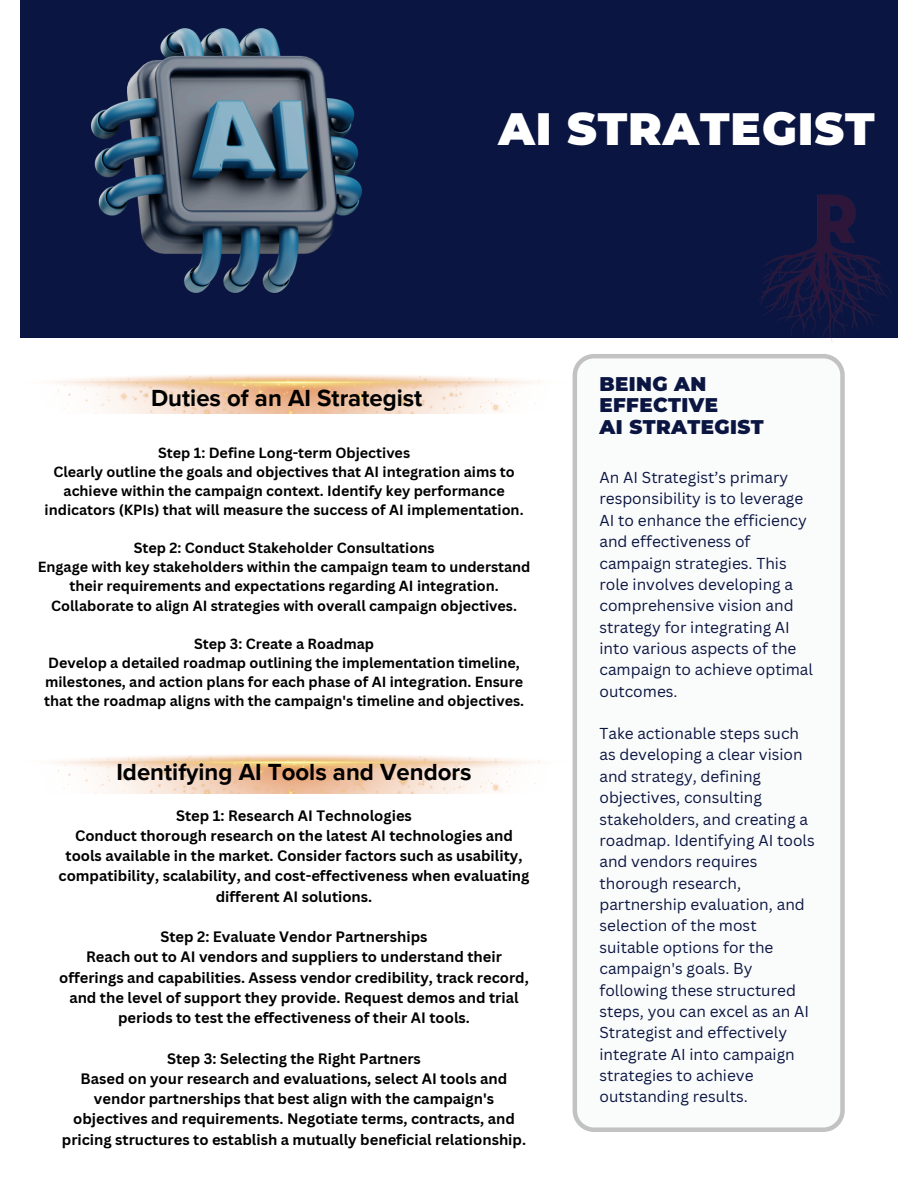
<style>
.page{position:relative;width:918px;height:1188px;background:#fff}
.page>*{position:absolute;margin:0;border:0;box-sizing:border-box;transform-origin:0 0}
.t1{font:900 45.3px "Montserrat";letter-spacing:.02em;color:#fff}
.t2{font:700 24px "Proxima Nova";color:#000}
.t3{font:900 19.8px/21.1px "Montserrat";letter-spacing:.02em;color:#0b1541}
.t4{font:15.45px/21.3px "Canva Sans";color:#0b1541}
.t5{font:700 14.7px/20.2px "Canva Sans";color:#000;text-align:center}
.t6{font:700 14.25px/19.2px "Canva Sans";color:#000;text-align:center}
</style>
<div class="page">
<div style="left:21px;top:0;width:876px;height:338px;background:#0b1541"></div>
<svg style="left:573px;top:354px;width:272px;height:778px"></svg>
<img style="left:92px;top:29px;width:270px;height:264px">
<img style="left:54px;top:374px;width:486px;height:40px">
<img style="left:54px;top:754px;width:486px;height:40px">
<img style="left:759px;top:188px;width:139px;height:154px">
<p class="t1" style="left:498px;top:101px;width:378px">AI STRATEGIST</p>
<h4 class="t2" style="left:151px;top:384px;width:273px">Duties of an AI Strategist</h4>
<p class="t6" style="left:45px;top:442px;width:480px">Step 1: Define Long-term Objectives<br>Clearly outline the goals and objectives that AI integration aims to achieve within the campaign context. Identify key performance indicators (KPIs) that will measure the success of AI implementation.</p>
<h2 class="t6" style="left:38px;top:538px;width:494px">Step 2: Conduct Stakeholder Consultations<br>Engage with key stakeholders within the campaign team to understand their requirements and expectations regarding AI integration.<br>Collaborate to align AI strategies with overall campaign objectives.</h2>
<h4 class="t6" style="left:44px;top:634px;width:481px">Step 3: Create a Roadmap<br>Develop a detailed roadmap outlining the implementation timeline, milestones, and action plans for each phase of AI integration. Ensure that the roadmap aligns with the campaign's timeline and objectives.</h4>
<h4 class="t2" style="left:116px;top:758px;width:357px">Identifying AI Tools and Vendors</h4>
<h4 class="t5" style="left:59px;top:805px;width:472px">Step 1: Research AI Technologies<br>Conduct thorough research on the latest AI technologies and tools available in the market. Consider factors such as usability, compatibility, scalability, and cost-effectiveness when evaluating different AI solutions.</h4>
<h4 class="t5" style="left:59px;top:926px;width:471px">Step 2: Evaluate Vendor Partnerships<br>Reach out to AI vendors and suppliers to understand their offerings and capabilities. Assess vendor credibility, track record, and the level of support they provide. Request demos and trial periods to test the effectiveness of their AI tools.</h4>
<h3 class="t5" style="left:62px;top:1048px;width:466px">Step 3: Selecting the Right Partners<br>Based on your research and evaluations, select AI tools and vendor partnerships that best align with the campaign's objectives and requirements. Negotiate terms, contracts, and pricing structures to establish a mutually beneficial relationship.</h3>
<h2 class="t3" style="left:599px;top:374px;width:166px">BEING AN<br>EFFECTIVE<br>AI STRATEGIST</h2>
<h4 class="t4" style="left:599px;top:466px;width:215px">An AI Strategist’s primary responsibility is to leverage<br>AI to enhance the efficiency and effectiveness of campaign strategies. This role involves developing a comprehensive vision and strategy for integrating AI into various aspects of the campaign to achieve optimal outcomes.</h4>
<p class="t4" style="left:599px;top:722px;width:217px">Take actionable steps such as developing a clear vision and strategy, defining objectives, consulting stakeholders, and creating a roadmap. Identifying AI tools and vendors requires thorough research, partnership evaluation, and selection of the most suitable options for the campaign's goals. By following these structured steps, you can excel as an AI<br>Strategist and effectively integrate AI into campaign strategies to achieve outstanding results.</p>
</div>
